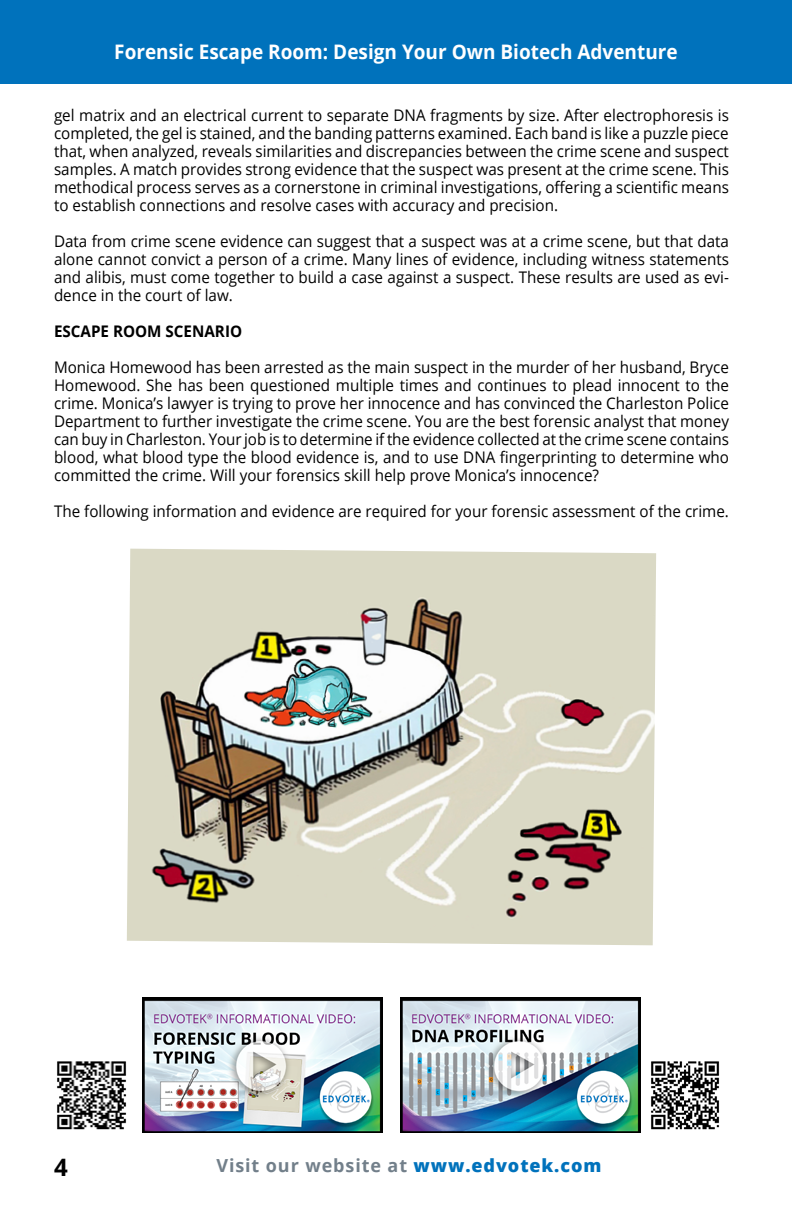
<style>
.page{position:relative;width:792px;height:1224px;background:#fff}
.page>*{position:absolute;margin:0;border:0;box-sizing:border-box;transform-origin:0 0}
.t1{font:700 24px "Open Sans";color:#000}
.t2{font:700 20px "Open Sans";color:#fff;scale:.95 1}
.t3{font:700 18px "Open Sans";letter-spacing:.05em;color:#727f8a}
.t4{font:16px/18px "Open Sans";color:#000;text-align:justify;scale:.95 1}
.t5{font:700 16px "Open Sans";color:#000;scale:.95 1}
.s1{font-weight:800;color:#0072bc}
</style>
<div class="page">
<div style="left:0;top:0;width:792px;height:84px;background:#0072bc"></div>
<img style="left:127px;top:549px;width:529px;height:396px">
<img style="left:57px;top:1061px;width:70px;height:69px">
<img style="left:651px;top:1061px;width:69px;height:69px">
<img style="left:142px;top:997px;width:241px;height:136px">
<img style="left:400px;top:997px;width:241px;height:136px">
<p class="t2" style="left:114px;top:38px;width:595px">Forensic Escape Room: Design Your Own Biotech Adventure</p>
<p class="t4" style="left:54px;top:106px;width:712px">gel matrix and an electrical current to separate DNA fragments by size. After electrophoresis is completed, the gel is stained, and the banding patterns examined. Each band is like a puzzle piece that, when analyzed, reveals similarities and discrepancies between the crime scene and suspect samples. A match provides strong evidence that the suspect was present at the crime scene. This methodical process serves as a cornerstone in criminal investigations, offering a scientific means to establish connections and resolve cases with accuracy and precision.</p>
<p class="t4" style="left:54px;top:232px;width:712px">Data from crime scene evidence can suggest that a suspect was at a crime scene, but that data alone cannot convict a person of a crime. Many lines of evidence, including witness statements and alibis, must come together to build a case against a suspect. These results are used as evi&shy;dence in the court of law.</p>
<p class="t5" style="left:54px;top:320px;width:200px">ESCAPE ROOM SCENARIO</p>
<p class="t4" style="left:54px;top:358px;width:712px">Monica Homewood has been arrested as the main suspect in the murder of her husband, Bryce Homewood. She has been questioned multiple times and continues to plead innocent to the crime. Monica’s lawyer is trying to prove her innocence and has convinced the Charleston Police Department to further investigate the crime scene. You are the best forensic analyst that money can buy in Charleston. Your job is to determine if the evidence collected at the crime scene contains blood, what blood type the blood evidence is, and to use DNA fingerprinting to determine who committed the crime. Will your forensics skill help prove Monica’s innocence?</p>
<p class="t4" style="left:54px;top:502px;width:712px">The following information and evidence are required for your forensic assessment of the crime.</p>
<h1 class="t1" style="left:54px;top:1151px;width:15px">4</h1>
<p class="t3" style="left:216px;top:1153px;width:386px">Visit our website at <span class="s1">www.edvotek.com</span></p>
</div>
